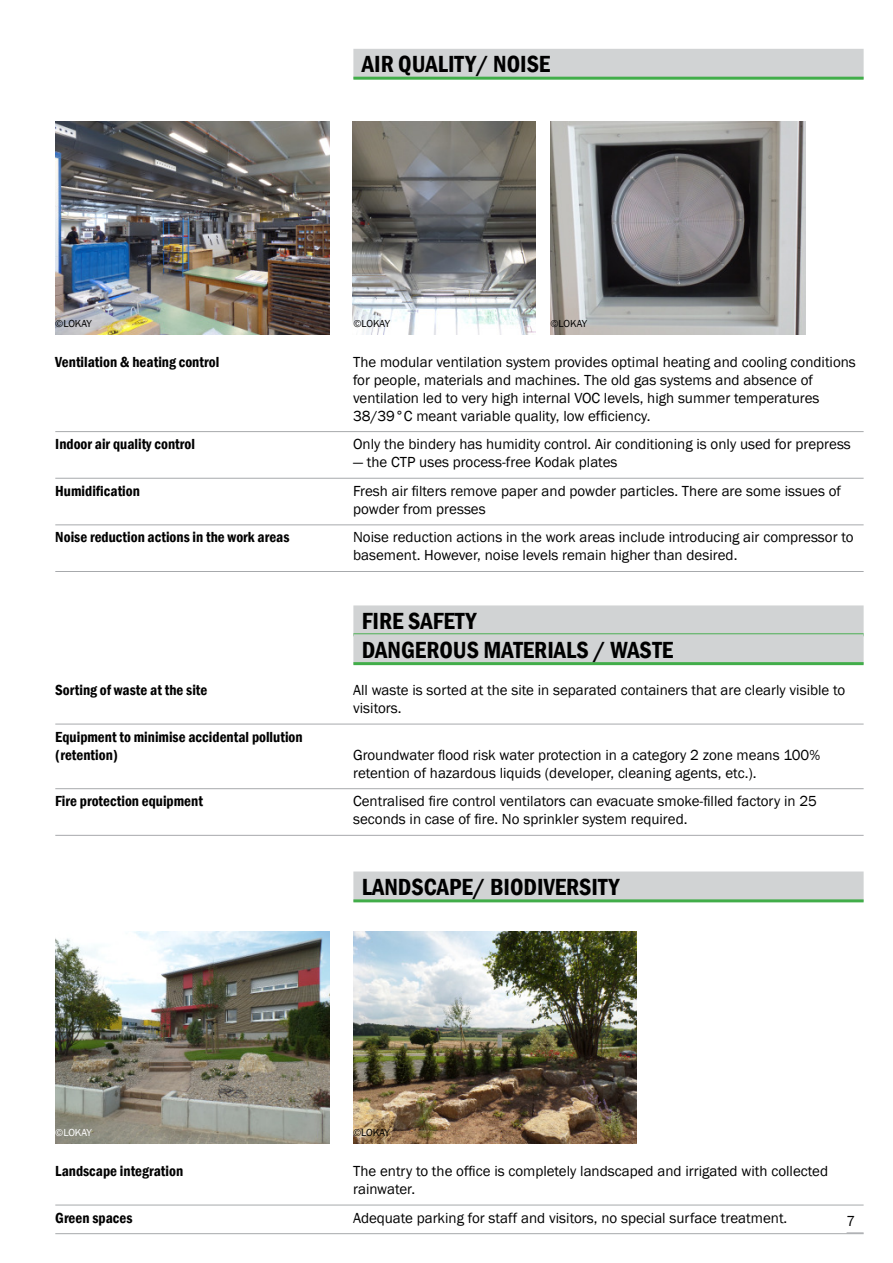
<style>
.page{position:relative;width:893px;height:1263px;background:#fff}
.page>*{position:absolute;margin:0;border:0;box-sizing:border-box;transform-origin:0 0}
.t1{font:600 condensed 24px/28.8px "Franklin Gothic";color:#000}
.t2{font:15px/18px "Franklin Gothic";color:#000}
.t3{font:600 condensed 15px/18px "Franklin Gothic";color:#000}
.t4{font:10.5px "Franklin Gothic";letter-spacing:-.01em;color:#000}
.t5{font:10.5px "Franklin Gothic";letter-spacing:-.01em;color:#fff}
</style>
<div class="page">
<div style="left:353px;top:49px;width:510px;height:30px;background:#d1d3d4"></div>
<hr style="left:353px;top:77px;width:510px;height:3px;background:#41ad49">
<img style="left:353px;top:122px;width:182px;height:213px">
<img style="left:55px;top:122px;width:274px;height:213px">
<hr style="left:55px;top:431px;width:808px;height:1px;background:#a7a9ac">
<hr style="left:55px;top:478px;width:808px;height:1px;background:#a7a9ac">
<hr style="left:55px;top:524px;width:808px;height:1px;background:#a7a9ac">
<hr style="left:55px;top:571px;width:808px;height:1px;background:#a7a9ac">
<img style="left:550px;top:122px;width:256px;height:212px">
<div style="left:353px;top:605px;width:510px;height:30px;background:#d1d3d4"></div>
<hr style="left:353px;top:633px;width:510px;height:3px;background:#41ad49">
<div style="left:353px;top:634px;width:510px;height:30px;background:#d1d3d4"></div>
<hr style="left:353px;top:662px;width:510px;height:3px;background:#41ad49">
<div style="left:353px;top:872px;width:510px;height:30px;background:#d1d3d4"></div>
<hr style="left:353px;top:899px;width:510px;height:3px;background:#41ad49">
<img style="left:353px;top:931px;width:283px;height:213px">
<img style="left:55px;top:931px;width:274px;height:213px">
<hr style="left:55px;top:724px;width:808px;height:1px;background:#a7a9ac">
<hr style="left:55px;top:788px;width:808px;height:1px;background:#a7a9ac">
<hr style="left:55px;top:835px;width:808px;height:1px;background:#a7a9ac">
<hr style="left:55px;top:1205px;width:808px;height:1px;background:#a7a9ac">
<hr style="left:55px;top:1233px;width:808px;height:1px;background:#a7a9ac">
<h1 class="t1" style="left:362px;top:51px;width:190px">AIR QUALITY/ NOISE</h1>
<p class="t4" style="left:550px;top:319px;width:38px">©LOKAY</p>
<p class="t4" style="left:55px;top:319px;width:38px">©LOKAY</p>
<p class="t4" style="left:353px;top:319px;width:38px">©LOKAY</p>
<p class="t3" style="left:55px;top:353px;width:165px">Ventilation &amp; heating control</p>
<p class="t2" style="left:353px;top:353px;width:504px">The modular ventilation system provides optimal heating and cooling conditions for people, materials and machines. The old gas systems and absence of ventilation led to very high internal VOC levels, high summer temperatures 38/39°C meant variable quality, low efficiency.</p>
<p class="t3" style="left:55px;top:436px;width:141px">Indoor air quality control</p>
<p class="t2" style="left:353px;top:436px;width:499px">Only the bindery has humidity control. Air conditioning is only used for prepress</p>
<p class="t2" style="left:353px;top:454px;width:266px">— the CTP uses process-free Kodak plates</p>
<p class="t3" style="left:55px;top:483px;width:86px">Humidification</p>
<p class="t2" style="left:353px;top:483px;width:489px">Fresh air filters remove paper and powder particles. There are some issues of powder from presses</p>
<p class="t3" style="left:55px;top:529px;width:236px">Noise reduction actions in the work areas</p>
<p class="t2" style="left:353px;top:529px;width:502px">Noise reduction actions in the work areas include introducing air compressor to basement. However, noise levels remain higher than desired.</p>
<h1 class="t1" style="left:362px;top:608px;width:313px">FIRE SAFETY<br>DANGEROUS MATERIALS / WASTE</h1>
<p class="t3" style="left:55px;top:682px;width:154px">Sorting of waste at the site</p>
<p class="t2" style="left:353px;top:682px;width:494px">All waste is sorted at the site in separated containers that are clearly visible to visitors.</p>
<p class="t3" style="left:55px;top:728px;width:249px">Equipment to minimise accidental pollution (retention)</p>
<p class="t2" style="left:353px;top:746px;width:468px">Groundwater flood risk water protection in a category 2 zone means 100% retention of hazardous liquids (developer, cleaning agents, etc.).</p>
<p class="t3" style="left:55px;top:793px;width:149px">Fire protection equipment</p>
<p class="t2" style="left:353px;top:793px;width:465px">Centralised fire control ventilators can evacuate smoke-filled factory in 25 seconds in case of fire. No sprinkler system required.</p>
<h1 class="t1" style="left:362px;top:874px;width:259px">LANDSCAPE/ BIODIVERSITY</h1>
<p class="t5" style="left:55px;top:1128px;width:38px">©LOKAY</p>
<p class="t4" style="left:353px;top:1128px;width:38px">©LOKAY</p>
<p class="t3" style="left:55px;top:1163px;width:129px">Landscape integration</p>
<p class="t2" style="left:353px;top:1163px;width:476px">The entry to the office is completely landscaped and irrigated with collected rainwater.</p>
<p class="t3" style="left:55px;top:1209px;width:79px">Green spaces</p>
<p class="t2" style="left:353px;top:1209px;width:436px">Adequate parking for staff and visitors, no special surface treatment.</p>
<p class="t2" style="left:846px;top:1213px;width:10px">7</p>
</div>
